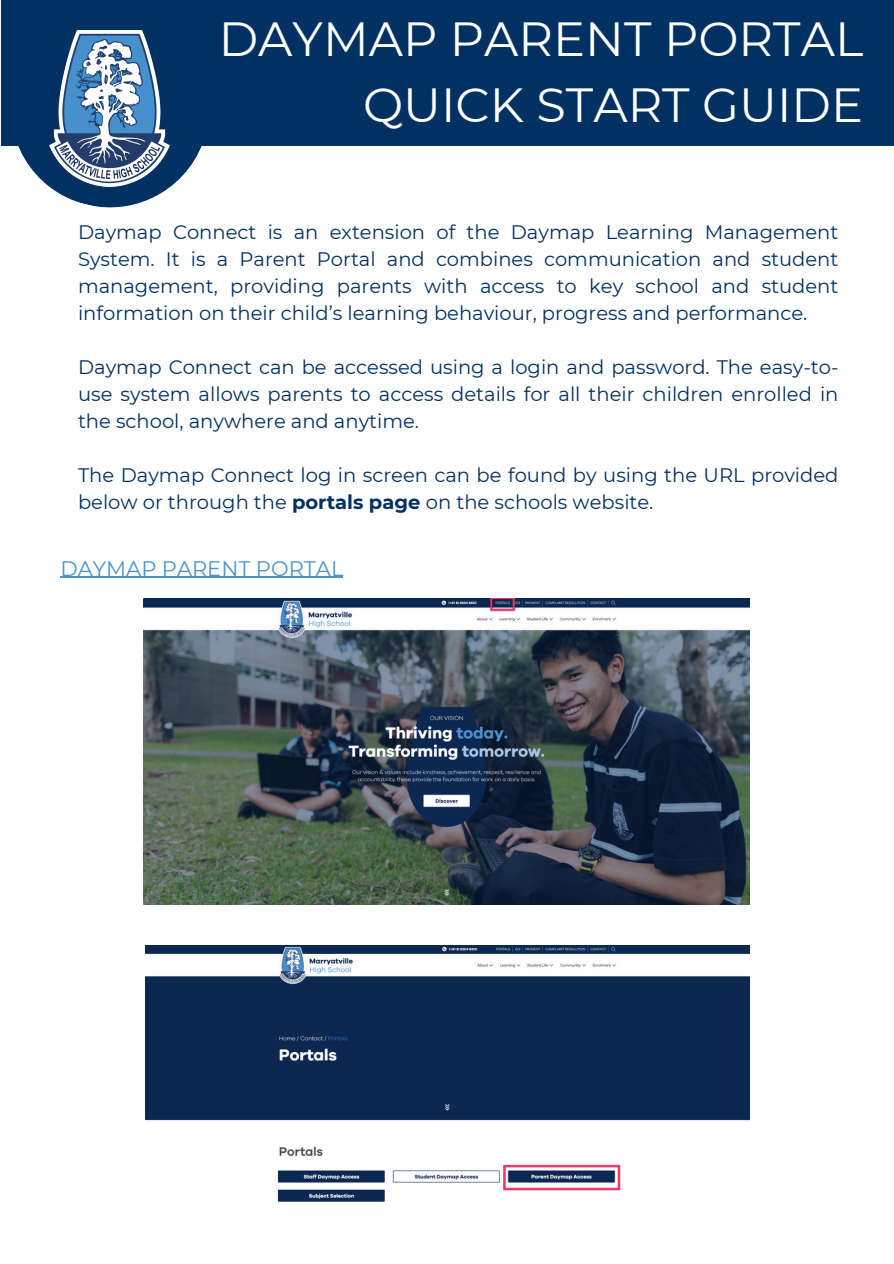
<style>
.page{position:relative;width:894px;height:1264px;background:#fff}
.page>*{position:absolute;margin:0;border:0;box-sizing:border-box;transform-origin:0 0}
.t1{font:47.85px/66.3px "Montserrat";color:#fdfefe;text-align:right}
.t2{font:21px "Montserrat";color:#4a93ce}
.t3{font:19.5px/27px "Montserrat";color:#013162;text-align:justify}
.s1{font-weight:700}
</style>
<div class="page">
<div style="left:1px;top:0;width:892px;height:145px;background:#013162"></div>
<svg style="left:1px;top:145px;width:218px;height:63px"></svg>
<img style="left:49px;top:30px;width:121px;height:156px">
<hr style="left:60px;top:576px;width:283px;height:1px;background:#4a93ce">
<img style="left:144px;top:598px;width:605px;height:306px">
<img style="left:145px;top:945px;width:604px;height:257px">
<p class="t1" style="left:219px;top:5px;width:645px">DAYMAP PARENT PORTAL<br>QUICK START GUIDE</p>
<h1 class="t3" style="left:78px;top:219px;width:761px">Daymap Connect is an extension of the Daymap Learning Management System. It is a Parent Portal and combines communication and student management, providing parents with access to key school and student information on their child’s learning behaviour, progress and performance.</h1>
<p class="t3" style="left:78px;top:354px;width:761px">Daymap Connect can be accessed using a login and password. The easy-to&shy;use system allows parents to access details for all their children enrolled in the school, anywhere and anytime.</p>
<p class="t3" style="left:78px;top:462px;width:761px">The Daymap Connect log in screen can be found by using the URL provided below or through the <span class="s1">portals page</span> on the schools website.</p>
<p class="t2" style="left:60px;top:555px;width:284px">DAYMAP PARENT PORTAL</p>
</div>
